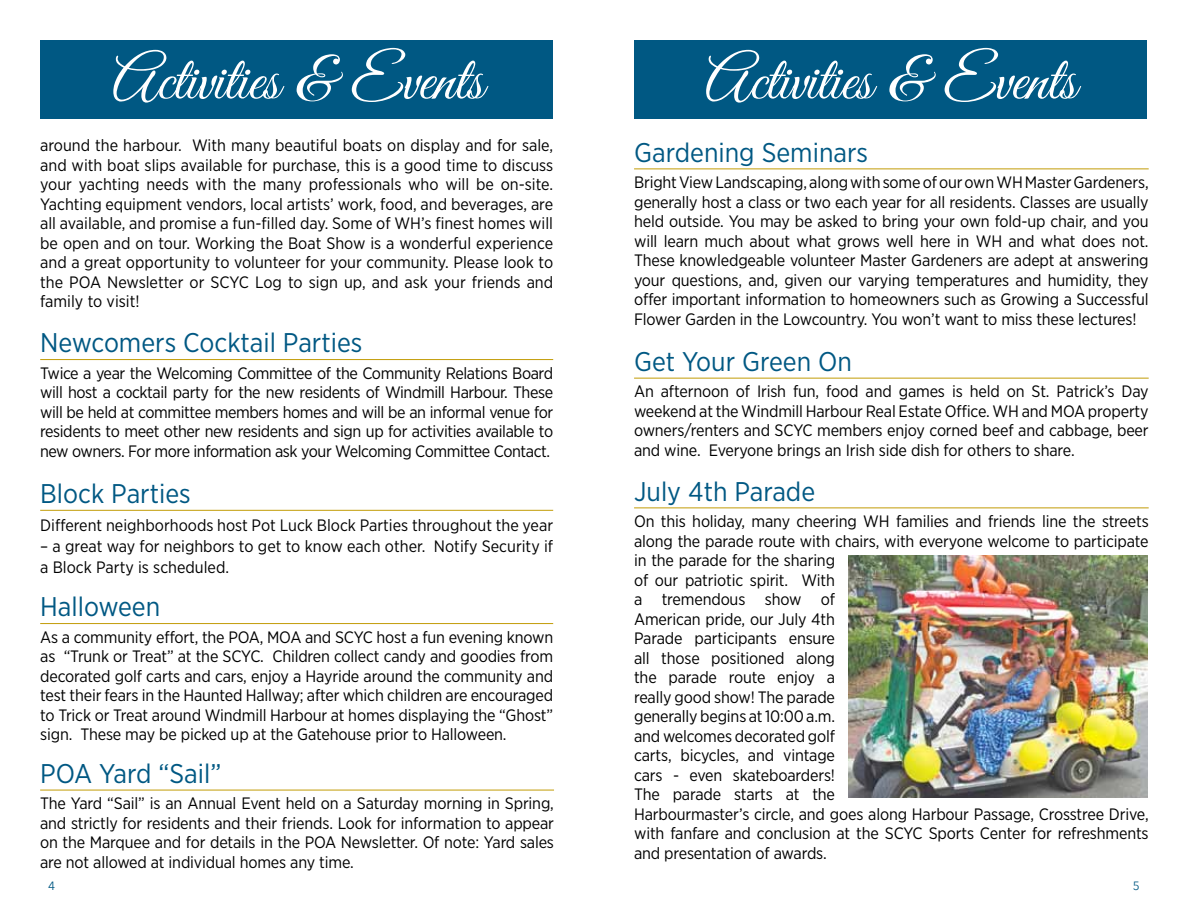
<style>
.page{position:relative;width:1188px;height:918px;background:#fff}
.page>*{position:absolute;margin:0;border:0;box-sizing:border-box;transform-origin:0 0}
.t1{font:63px "Great Vibes";color:#fff}
.t2{font:27px "Gotham Narrow";color:#005883}
.t3{font:16.5px/19.5px "Gotham Narrow";letter-spacing:-.01em;color:#000;text-align:justify}
.t4{font:12px "Avenir Next";color:#005883}
</style>
<div class="page">
<hr style="left:40px;top:359px;width:513px;height:1px;background:#c29c07">
<hr style="left:40px;top:510px;width:513px;height:1px;background:#c29c07">
<hr style="left:40px;top:623px;width:513px;height:1px;background:#c29c07">
<div style="left:40px;top:40px;width:513px;height:79px;background:#005883"></div>
<hr style="left:40px;top:790px;width:514px;height:1px;background:#c29c07">
<hr style="left:634px;top:169px;width:515px;height:1px;background:#c29c07">
<hr style="left:634px;top:378px;width:515px;height:1px;background:#c29c07">
<hr style="left:634px;top:508px;width:515px;height:1px;background:#c29c07">
<div style="left:634px;top:40px;width:513px;height:79px;background:#005883"></div>
<img style="left:849px;top:555px;width:298px;height:243px">
<h1 class="t1" style="left:112px;top:45px;width:373px">Activities &amp; Events</h1>
<p class="t3" style="left:40px;top:136px;width:515px">around the harbour. With many beautiful boats on display and for sale, and with boat slips available for purchase, this is a good time to discuss your yachting needs with the many professionals who will be on-site.<br>Yachting equipment vendors, local artists’ work, food, and beverages, are all available, and promise a fun-filled day. Some of WH’s finest homes will be open and on tour. Working the Boat Show is a wonderful experience and a great opportunity to volunteer for your community. Please look to the POA Newsletter or SCYC Log to sign up, and ask your friends and family to visit!</p>
<h2 class="t2" style="left:40px;top:326px;width:324px">Newcomers Cocktail Parties</h2>
<p class="t3" style="left:40px;top:363px;width:515px">Twice a year the Welcoming Committee of the Community Relations Board will host a cocktail party for the new residents of Windmill Harbour. These will be held at committee members homes and will be an informal venue for residents to meet other new residents and sign up for activities available to new owners. For more information ask your Welcoming Committee Contact.</p>
<h2 class="t2" style="left:40px;top:477px;width:152px">Block Parties</h2>
<p class="t3" style="left:40px;top:515px;width:514px">Different neighborhoods host Pot Luck Block Parties throughout the year</p>
<p class="t3" style="left:40px;top:535px;width:514px;line-height:21px">– a great way for neighbors to get to know each other. Notify Security if a Block Party is scheduled.</p>
<h2 class="t2" style="left:40px;top:590px;width:122px">Halloween</h2>
<p class="t3" style="left:40px;top:627px;width:515px">As a community effort, the POA, MOA and SCYC host a fun evening known as “Trunk or Treat” at the SCYC. Children collect candy and goodies from decorated golf carts and cars, enjoy a Hayride around the community and test their fears in the Haunted Hallway; after which children are encouraged to Trick or Treat around Windmill Harbour at homes displaying the “Ghost” sign. These may be picked up at the Gatehouse prior to Halloween.</p>
<h2 class="t2" style="left:40px;top:757px;width:183px">POA Yard “Sail”</h2>
<p class="t3" style="left:40px;top:793px;width:515px">The Yard “Sail” is an Annual Event held on a Saturday morning in Spring, and strictly for residents and their friends. Look for information to appear on the Marquee and for details in the POA Newsletter. Of note: Yard sales are not allowed at individual homes any time.</p>
<p class="t4" style="left:48px;top:875px;width:8px">4</p>
<h1 class="t1" style="left:705px;top:45px;width:373px">Activities &amp; Events</h1>
<h2 class="t2" style="left:634px;top:136px;width:235px">Gardening Seminars</h2>
<p class="t3" style="left:634px;top:172px;width:516px">Bright View Landscaping, along with some of our own WH Master Gardeners, generally host a class or two each year for all residents. Classes are usually held outside. You may be asked to bring your own fold-up chair, and you will learn much about what grows well here in WH and what does not.<br>These knowledgeable volunteer Master Gardeners are adept at answering your questions, and, given our varying temperatures and humidity, they offer important information to homeowners such as Growing a Successful Flower Garden in the Lowcountry. You won’t want to miss these lectures!</p>
<h2 class="t2" style="left:634px;top:345px;width:219px">Get Your Green On</h2>
<p class="t3" style="left:634px;top:381px;width:516px">An afternoon of Irish fun, food and games is held on St. Patrick’s Day weekend at the Windmill Harbour Real Estate Office. WH and MOA property owners/renters and SCYC members enjoy corned beef and cabbage, beer and wine. Everyone brings an Irish side dish for others to share.</p>
<h2 class="t2" style="left:634px;top:475px;width:183px">July 4th Parade</h2>
<p class="t3" style="left:634px;top:511px;width:516px;text-align:left">On this holiday, many cheering WH families and friends line the streets along the parade route with chairs, with everyone welcome to participate in the parade for the sharing<br>of our patriotic spirit. With<br>a tremendous show of<br>American pride, our July 4th<br>Parade participants ensure<br>all those positioned along<br>the parade route enjoy a<br>really good show! The parade<br>generally begins at 10:00 a.m.<br>and welcomes decorated golf<br>carts, bicycles, and vintage<br>cars - even skateboarders!<br>The parade starts at the<br>Harbourmaster’s circle, and goes along Harbour Passage, Crosstree Drive, with fanfare and conclusion at the SCYC Sports Center for refreshments and presentation of awards.</p>
<p class="t4" style="left:1133px;top:875px;width:8px">5</p>
</div>
